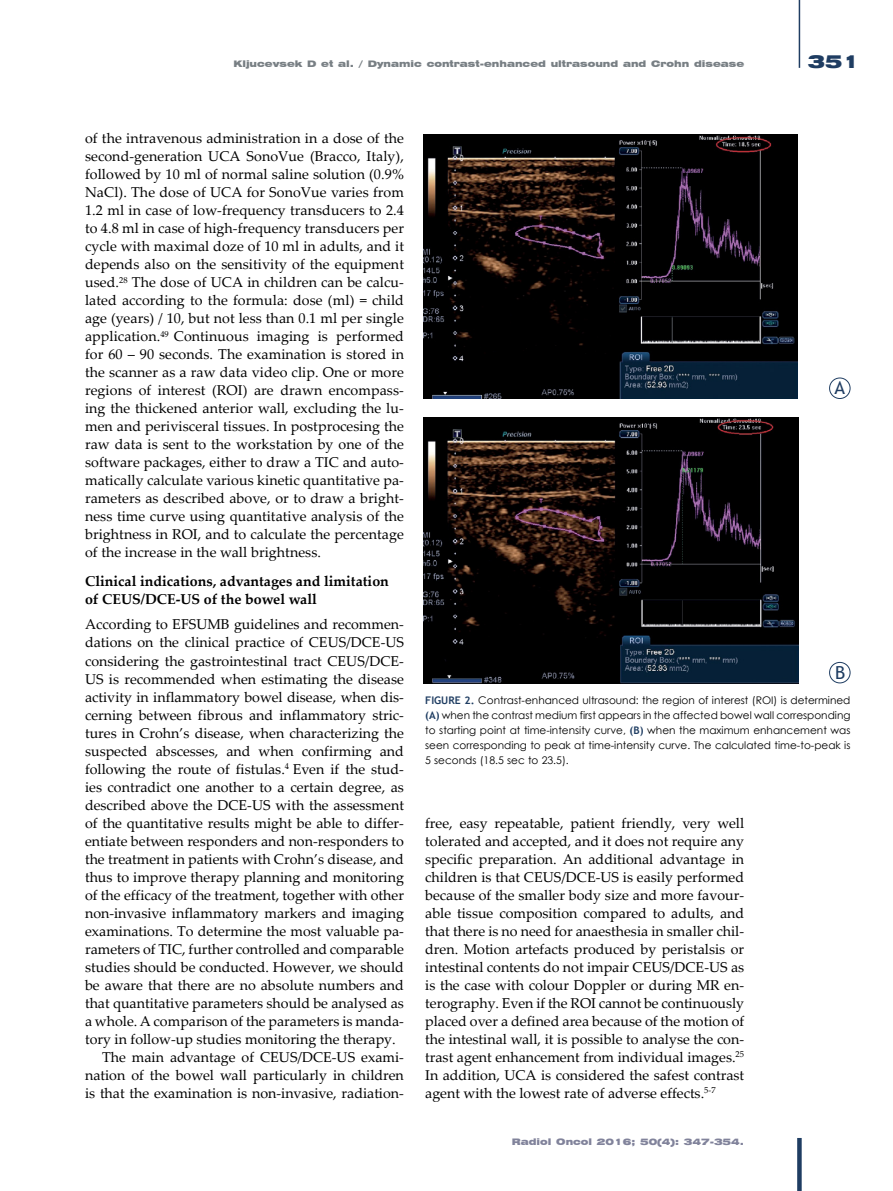
<style>
.page{position:relative;width:893px;height:1191px;background:#fff}
.page>*{position:absolute;margin:0;border:0;box-sizing:border-box;transform-origin:0 0}
.t1{font:900 expanded 18px "Swiss 721 BT";color:#1f3d62}
.t2{font:18px "Trebuchet MS";color:#1f3d62}
.t3{font:14.25px/18px "Palatino Linotype";color:#000;text-align:justify}
.t4{font:700 14.25px/18px "Palatino Linotype";color:#000}
.t5{font:10.5px/15px "Century Gothic";color:#000;text-align:justify}
.t6{font:900 expanded 9px "Swiss 721 BT";color:#787f84}
.t7{font:900 expanded 9px "Swiss 721 BT";color:#81839b}
.s1{font-family:"Trebuchet MS";font-weight:700;color:#1f3d62}
</style>
<div class="page">
<div style="left:797px;top:1138px;width:5px;height:53px;background:#1f3d62"></div>
<hr style="left:799px;top:0;width:1px;height:68px;background:#1f3d62">
<img style="left:424px;top:135px;width:373px;height:264px">
<img style="left:424px;top:417px;width:375px;height:266px">
<div style="left:829px;top:377px;width:21px;height:22px;border:1px solid #1f3d62;border-radius:50%"></div>
<div style="left:829px;top:662px;width:21px;height:21px;border:1px solid #1f3d62;border-radius:50%"></div>
<p class="t6" style="left:234px;top:58px;width:512px">Kljucevsek D et al. / Dynamic contrast-enhanced ultrasound and Crohn disease</p>
<p class="t1" style="left:808px;top:50px;width:53px">351</p>
<p class="t3" style="left:85px;top:129px;width:320px">of the intravenous administration in a dose of the second-generation UCA SonoVue (Bracco, Italy), followed by 10 ml of normal saline solution (0.9% NaCl). The dose of UCA for SonoVue varies from 1.2 ml in case of low-frequency transducers to 2.4 to 4.8 ml in case of high-frequency transducers per cycle with maximal doze of 10 ml in adults, and it depends also on the sensitivity of the equipment used.<sup>28</sup> The dose of UCA in children can be calcu&shy;lated according to the formula: dose (ml) = child age (years) / 10, but not less than 0.1 ml per single application.<sup>49</sup> Continuous imaging is performed for 60 – 90 seconds. The examination is stored in the scanner as a raw data video clip. One or more regions of interest (ROI) are drawn encompass&shy;ing the thickened anterior wall, excluding the lu&shy;men and perivisceral tissues. In postprocesing the raw data is sent to the workstation by one of the software packages, either to draw a TIC and auto&shy;matically calculate various kinetic quantitative pa&shy;rameters as described above, or to draw a bright&shy;ness time curve using quantitative analysis of the brightness in ROI, and to calculate the percentage of the increase in the wall brightness.</p>
<p class="t4" style="left:85px;top:571px;width:305px">Clinical indications, advantages and limitation of CEUS/DCE-US of the bowel wall</p>
<p class="t3" style="left:85px;top:615px;width:320px">According to EFSUMB guidelines and recommen-</p>
<p class="t3" style="left:85px;top:633px;width:320px">dations on the clinical practice of CEUS/DCE-US</p>
<p class="t3" style="left:85px;top:651px;width:320px">considering the gastrointestinal tract CEUS/DCE-</p>
<p class="t3" style="left:85px;top:669px;width:320px">US is recommended when estimating the disease</p>
<p class="t3" style="left:85px;top:687px;width:320px">activity in inflammatory bowel disease, when dis-</p>
<p class="t3" style="left:85px;top:705px;width:320px">cerning between fibrous and inflammatory stric-</p>
<p class="t3" style="left:85px;top:723px;width:320px">tures in Crohn’s disease, when characterizing the</p>
<p class="t3" style="left:85px;top:741px;width:320px">suspected abscesses, and when confirming and</p>
<p class="t3" style="left:85px;top:759px;width:320px">following the route of fistulas.<sup>4</sup> Even if the stud-</p>
<p class="t3" style="left:85px;top:777px;width:320px">ies contradict one another to a certain degree, as</p>
<p class="t3" style="left:85px;top:795px;width:320px">described above the DCE-US with the assessment</p>
<p class="t3" style="left:85px;top:813px;width:320px">of the quantitative results might be able to differ-</p>
<p class="t3" style="left:85px;top:831px;width:320px">entiate between responders and non-responders to</p>
<p class="t3" style="left:85px;top:849px;width:320px">the treatment in patients with Crohn’s disease, and</p>
<p class="t3" style="left:85px;top:867px;width:320px">thus to improve therapy planning and monitoring</p>
<p class="t3" style="left:85px;top:885px;width:320px">of the efficacy of the treatment, together with other</p>
<p class="t3" style="left:85px;top:903px;width:320px">non-invasive inflammatory markers and imaging</p>
<p class="t3" style="left:85px;top:921px;width:320px">examinations. To determine the most valuable pa-</p>
<p class="t3" style="left:85px;top:939px;width:320px">rameters of TIC, further controlled and comparable</p>
<p class="t3" style="left:85px;top:957px;width:320px">studies should be conducted. However, we should</p>
<p class="t3" style="left:85px;top:975px;width:320px">be aware that there are no absolute numbers and</p>
<p class="t3" style="left:85px;top:993px;width:320px">that quantitative parameters should be analysed as</p>
<p class="t3" style="left:85px;top:1011px;width:320px">a whole. A comparison of the parameters is manda-</p>
<p class="t3" style="left:85px;top:1029px;width:312px">tory in follow-up studies monitoring the therapy.</p>
<p class="t3" style="left:102px;top:1047px;width:303px">The main advantage of CEUS/DCE-US exami-</p>
<p class="t3" style="left:85px;top:1065px;width:320px">nation of the bowel wall particularly in children</p>
<p class="t3" style="left:85px;top:1083px;width:320px">is that the examination is non-invasive, radiation-</p>
<p class="t2" style="left:835px;top:377px;width:12px">A</p>
<p class="t2" style="left:835px;top:662px;width:12px">B</p>
<p class="t5" style="left:425px;top:692px;width:427px"><span class="s1">FIGURE 2.</span> Contrast-enhanced ultrasound: the region of interest (ROI) is determined <span class="s1">(A)</span> when the contrast medium first appears in the affected bowel wall corresponding to starting point at time-intensity curve, <span class="s1">(B)</span> when the maximum enhancement was seen corresponding to peak at time-intensity curve. The calculated time-to-peak is 5 seconds (18.5 sec to 23.5).</p>
<p class="t3" style="left:425px;top:813px;width:320px">free, easy repeatable, patient friendly, very well tolerated and accepted, and it does not require any specific preparation. An additional advantage in children is that CEUS/DCE-US is easily performed because of the smaller body size and more favour&shy;able tissue composition compared to adults, and that there is no need for anaesthesia in smaller chil&shy;dren. Motion artefacts produced by peristalsis or intestinal contents do not impair CEUS/DCE-US as is the case with colour Doppler or during MR en&shy;terography. Even if the ROI cannot be continuously placed over a defined area because of the motion of the intestinal wall, it is possible to analyse the con&shy;trast agent enhancement from individual images.<sup>25<br></sup>In addition, UCA is considered the safest contrast agent with the lowest rate of adverse effects.<sup>5-7</sup></p>
<p class="t7" style="left:512px;top:1136px;width:234px">Radiol Oncol 2016; 50(4): 347-354.</p>
</div>
